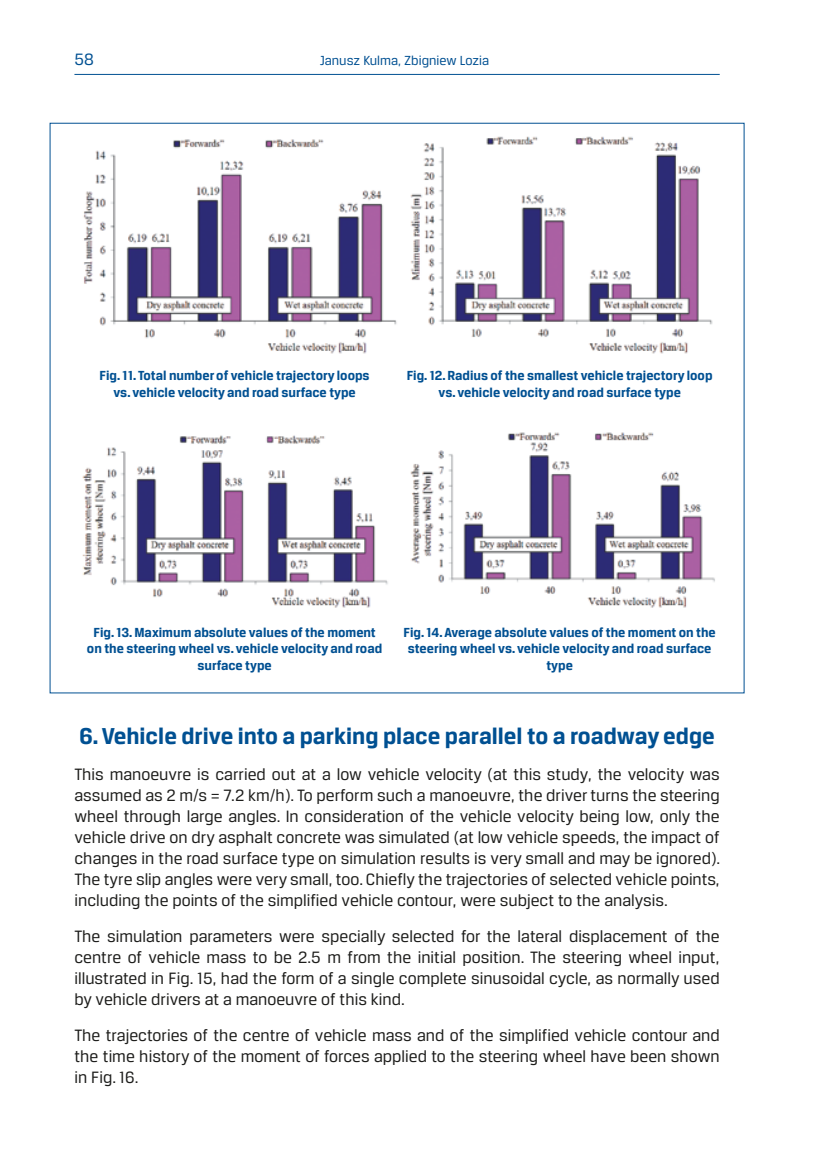
<style>
.page{position:relative;width:819px;height:1161px;background:#fff}
.page>*{position:absolute;margin:0;border:0;box-sizing:border-box;transform-origin:0 0}
.rozdzial_maly_ang{font:700 24.5px "Breuer Text";color:#005092}
.podstawowy_ang{font:17.5px/21px "Breuer Text";color:#1d1d1b;text-align:justify}
.t1{font:17.5px "Breuer Text";color:#005092}
.podst_ang{font:700 14px/16.8px "Breuer Text";color:#005092;text-align:center}
.t2{font:14px "Breuer Text";color:#005092}
</style>
<div class="page">
<hr style="left:74px;top:74px;width:645px;height:1px;background:#005092">
<img style="left:83px;top:136px;width:630px;height:218px">
<img style="left:82px;top:432px;width:633px;height:176px">
<p class="t1" style="left:74px;top:50px;width:21px">58</p>
<p class="t2" style="left:320px;top:53px;width:171px">Janusz Kulma, Zbigniew Lozia</p>
<p class="podst_ang" style="left:100px;top:367px;width:271px">Fig. 11. Total number of vehicle trajectory loops vs. vehicle velocity and road surface type</p>
<p class="podst_ang" style="left:406px;top:367px;width:307px">Fig. 12. Radius of the smallest vehicle trajectory loop vs. vehicle velocity and road surface type</p>
<p class="podst_ang" style="left:87px;top:623px;width:297px">Fig. 13. Maximum absolute values of the moment on the steering wheel vs. vehicle velocity and road surface type</p>
<p class="podst_ang" style="left:403px;top:623px;width:314px">Fig. 14. Average absolute values of the moment on the steering wheel vs. vehicle velocity and road surface type</p>
<p class="rozdzial_maly_ang" style="left:79px;top:723px;width:637px">6. Vehicle drive into a parking place parallel to a roadway edge</p>
<p class="podstawowy_ang" style="left:74px;top:763px;width:647px">This manoeuvre is carried out at a low vehicle velocity (at this study, the velocity was assumed as 2 m/s = 7.2 km/h). To perform such a manoeuvre, the driver turns the steering wheel through large angles. In consideration of the vehicle velocity being low, only the vehicle drive on dry asphalt concrete was simulated (at low vehicle speeds, the impact of changes in the road surface type on simulation results is very small and may be ignored).<br>The tyre slip angles were very small, too. Chiefly the trajectories of selected vehicle points, including the points of the simplified vehicle contour, were subject to the analysis.</p>
<p class="podstawowy_ang" style="left:74px;top:925px;width:646px">The simulation parameters were specially selected for the lateral displacement of the centre of vehicle mass to be 2.5 m from the initial position. The steering wheel input, illustrated in Fig. 15, had the form of a single complete sinusoidal cycle, as normally used by vehicle drivers at a manoeuvre of this kind.</p>
<p class="podstawowy_ang" style="left:74px;top:1024px;width:646px">The trajectories of the centre of vehicle mass and of the simplified vehicle contour and the time history of the moment of forces applied to the steering wheel have been shown in Fig. 16.</p>
</div>
